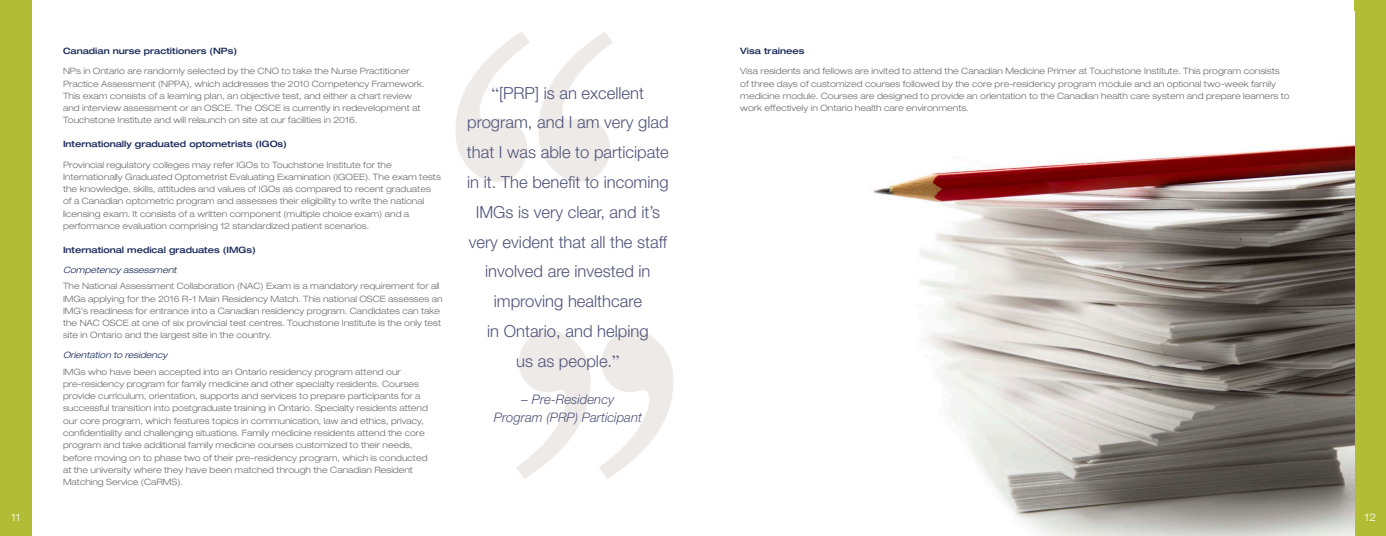
<style>
.page{position:relative;width:1386px;height:536px;background:#fff}
.page>*{position:absolute;margin:0;border:0;box-sizing:border-box;transform-origin:0 0}
.t1{font:538.12px "Century Schoolbook";color:#dbd3cd}
.t2{font:300 16.62px/29.8px "Helvetica Neue";color:#4f5379;text-align:center}
.t3{font:italic 300 13.12px/17.5px "Helvetica Neue";color:#4f5379;text-align:center}
.t4{font:300 expanded 10.5px "Helvetica Neue";color:#fff}
.t5{font:300 expanded 8.75px/12.2px "Helvetica Neue";color:#6c6d70}
.t6{font:500 expanded 8.75px "Helvetica Neue";color:#172857}
.t7{font:italic 300 expanded 8.75px "Helvetica Neue";color:#172857}
.s1{font-family:"Times";font-weight:400}
</style>
<div class="page">
<div style="left:1354px;top:0;width:32px;height:536px;background:#b2bc34"></div>
<div style="left:0;top:0;width:32px;height:536px;background:#b2bc34"></div>
<img style="left:873px;top:144px;width:481px;height:392px">
<p class="t6" style="left:63px;top:46px;width:176px">Canadian nurse practitioners (NPs)</p>
<p class="t5" style="left:63px;top:65px;width:361px">NPs in Ontario are randomly selected by the CNO to take the Nurse Practitioner Practice Assessment (NPPA), which addresses the 2010 Competency Framework.<br>This exam consists of a learning plan, an objective test, and either a chart review and interview assessment or an OSCE. The OSCE is currently in redevelopment at Touchstone Institute and will relaunch on site at our facilities in 2016.</p>
<p class="t6" style="left:63px;top:139px;width:226px">Internationally graduated optometrists (IGOs)</p>
<p class="t5" style="left:63px;top:158px;width:379px">Provincial regulatory colleges may refer IGOs to Touchstone Institute for the Internationally Graduated Optometrist Evaluating Examination (IGOEE). The exam tests the knowledge, skills, attitudes and values of IGOs as compared to recent graduates of a Canadian optometric program and assesses their eligibility to write the national licensing exam. It consists of a written component (multiple choice exam) and a performance evaluation comprising 12 standardized patient scenarios.</p>
<p class="t6" style="left:63px;top:244px;width:194px">International medical graduates (IMGs)</p>
<p class="t7" style="left:63px;top:264px;width:115px">Competency assessment</p>
<p class="t5" style="left:63px;top:280px;width:381px">The National Assessment Collaboration (NAC) Exam is a mandatory requirement for all IMGs applying for the 2016 R-1 Main Residency Match. This national OSCE assesses an IMG’s readiness for entrance into a Canadian residency program. Candidates can take the NAC OSCE at one of six provincial test centres. Touchstone Institute is the only test site in Ontario and the largest site in the country.</p>
<p class="t7" style="left:63px;top:350px;width:106px">Orientation to residency</p>
<p class="t5" style="left:63px;top:365px;width:366px">IMGs who have been accepted into an Ontario residency program attend our pre-residency program for family medicine and other specialty residents. Courses provide curriculum, orientation, supports and services to prepare participants for a successful transition into postgraduate training in Ontario. Specialty residents attend our core program, which features topics in communication, law and ethics, privacy, confidentiality and challenging situations. Family medicine residents attend the core program and take additional family medicine courses customized to their needs, before moving on to phase two of their pre-residency program, which is conducted at the university where they have been matched through the Canadian Resident Matching Service (CaRMS).</p>
<h1 class="t1" style="left:436px;top:-100px;width:194px">‘‘</h1>
<p class="t2" style="left:467px;top:77px;width:204px"><span class="s1">“</span>[PRP] is an excellent program, and I am very glad that I was able to participate in it. The benefit to incoming<br>IMGs is very clear, and it’s very evident that all the staff involved are invested in improving healthcare<br>in Ontario, and helping<br>us as people.<span class="s1">”</span></p>
<h3 class="t3" style="left:494px;top:390px;width:150px">– Pre-Residency<br>Program (PRP) Participant</h3>
<h1 class="t1" style="left:499px;top:196px;width:194px">’’</h1>
<p class="t6" style="left:740px;top:46px;width:66px">Visa trainees</p>
<p class="t5" style="left:740px;top:65px;width:551px">Visa residents and fellows are invited to attend the Canadian Medicine Primer at Touchstone Institute. This program consists of three days of customized courses followed by the core pre-residency program module and an optional two-week family medicine module. Courses are designed to provide an orientation to the Canadian health care system and prepare learners to work effectively in Ontario health care environments.</p>
<p class="t4" style="left:11px;top:511px;width:11px">11</p>
<p class="t4" style="left:1364px;top:511px;width:13px">12</p>
</div>
